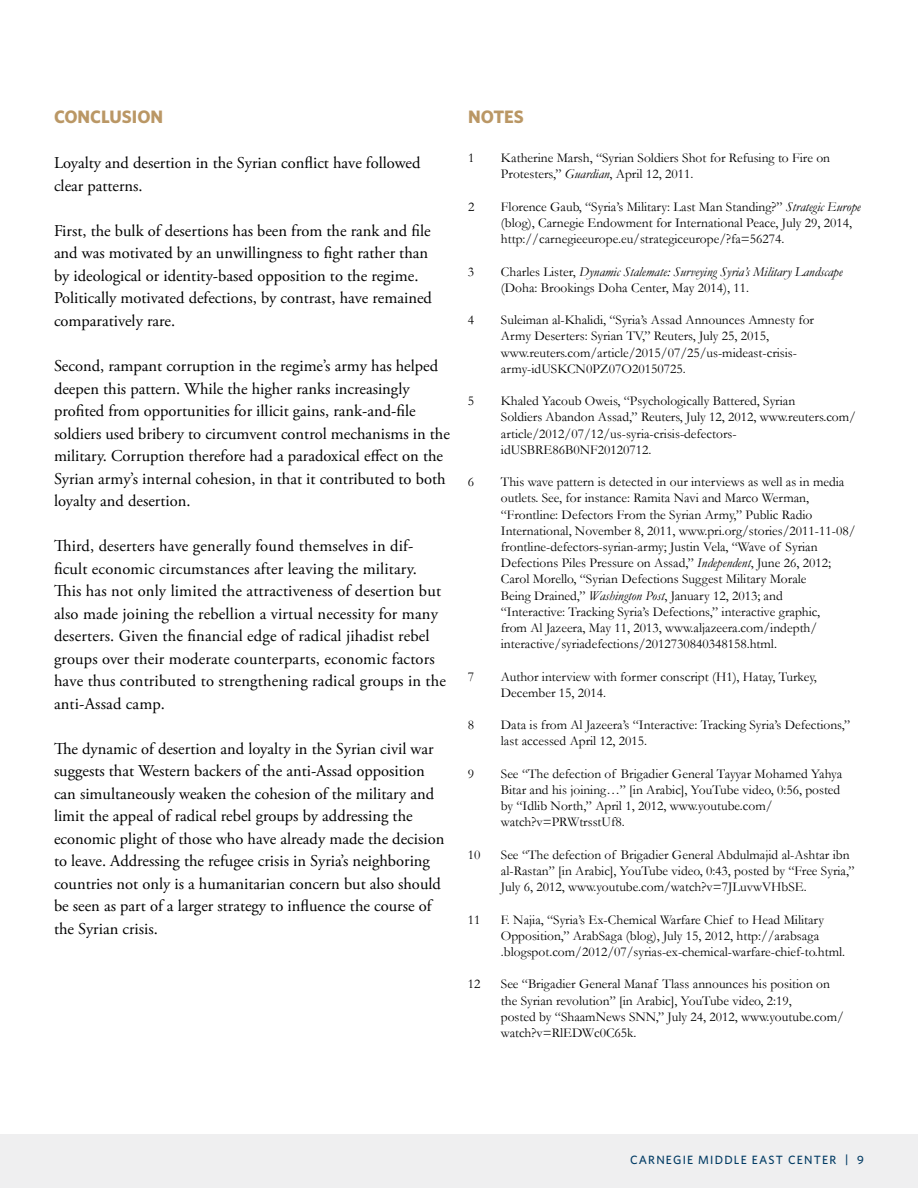
<style>
.page{position:relative;width:918px;height:1188px;background:#fff}
.page>*{position:absolute;margin:0;border:0;box-sizing:border-box;transform-origin:0 0}
.t1{font:700 18px "Whitney";color:#ba9765}
.t2{font:16.5px/22.5px "Adobe Garamond Pro";color:#000}
.t3{font:13.5px/16.2px "Garamond";color:#000}
.t4{font:500 12px "Whitney";letter-spacing:.1em;color:#003a63}
.s1{font-style:italic}
</style>
<div class="page">
<div style="left:0;top:1134px;width:918px;height:54px;background:#efeff0"></div>
<h1 class="t1" style="left:54px;top:105px;width:111px">CONCLUSION</h1>
<p class="t2" style="left:54px;top:153px;width:368px">Loyalty and desertion in the Syrian conflict have followed clear patterns.</p>
<p class="t2" style="left:54px;top:220px;width:379px">First, the bulk of desertions has been from the rank and file and was motivated by an unwillingness to fight rather than by ideological or identity-based opposition to the regime.<br>Politically motivated defections, by contrast, have remained comparatively rare.</p>
<p class="t2" style="left:54px;top:355px;width:398px">Second, rampant corruption in the regime’s army has helped deepen this pattern. While the higher ranks increasingly profited from opportunities for illicit gains, rank-and-file soldiers used bribery to circumvent control mechanisms in the military. Corruption therefore had a paradoxical effect on the Syrian army’s internal cohesion, in that it contributed to both loyalty and desertion.</p>
<p class="t2" style="left:54px;top:535px;width:393px">Third, deserters have generally found themselves in dif&shy;ficult economic circumstances after leaving the military.<br>This has not only limited the attractiveness of desertion but also made joining the rebellion a virtual necessity for many deserters. Given the financial edge of radical jihadist rebel groups over their moderate counterparts, economic factors have thus contributed to strengthening radical groups in the anti-Assad camp.</p>
<p class="t2" style="left:54px;top:738px;width:392px">The dynamic of desertion and loyalty in the Syrian civil war suggests that Western backers of the anti-Assad opposition can simultaneously weaken the cohesion of the military and limit the appeal of radical rebel groups by addressing the economic plight of those who have already made the decision to leave. Addressing the refugee crisis in Syria’s neighboring countries not only is a humanitarian concern but also should be seen as part of a larger strategy to influence the course of the Syrian crisis.</p>
<h1 class="t1" style="left:468px;top:105px;width:57px">NOTES</h1>
<p class="t3" style="left:468px;top:150px;width:8px">1</p>
<p class="t3" style="left:501px;top:150px;width:331px">Katherine Marsh, “Syrian Soldiers Shot for Refusing to Fire on<br>Protesters,” <span class="s1">Guardian</span>, April 12, 2011.</p>
<p class="t3" style="left:468px;top:198px;width:8px">2</p>
<p class="t3" style="left:501px;top:198px;width:361px">Florence Gaub, “Syria’s Military: Last Man Standing?” <span class="s1">Strategic Europe </span>(blog), Carnegie Endowment for International Peace, July 29, 2014, http://carnegieeurope.eu/strategiceurope/?fa=56274.</p>
<p class="t3" style="left:468px;top:263px;width:8px">3</p>
<p class="t3" style="left:501px;top:263px;width:343px">Charles Lister, <span class="s1">Dynamic Stalemate: Surveying Syria’s Military Landscape </span>(Doha: Brookings Doha Center, May 2014), 11.</p>
<p class="t3" style="left:468px;top:312px;width:8px">4</p>
<p class="t3" style="left:501px;top:312px;width:315px">Suleiman al-Khalidi, “Syria’s Assad Announces Amnesty for Army Deserters: Syrian TV,” Reuters, July 25, 2015, www.reuters.com/article/2015/07/25/us-mideast-crisis&shy;army-idUSKCN0PZ07O20150725.</p>
<p class="t3" style="left:468px;top:393px;width:8px">5</p>
<p class="t3" style="left:501px;top:393px;width:357px">Khaled Yacoub Oweis, “Psychologically Battered, Syrian<br>Soldiers Abandon Assad,” Reuters, July 12, 2012, www.reuters.com/ article/2012/07/12/us-syria-crisis-defectors&shy;idUSBRE86B0NF20120712.</p>
<p class="t3" style="left:468px;top:474px;width:8px">6</p>
<p class="t3" style="left:501px;top:474px;width:356px">This wave pattern is detected in our interviews as well as in media outlets. See, for instance: Ramita Navi and Marco Werman, “Frontline: Defectors From the Syrian Army,” Public Radio International, November 8, 2011, www.pri.org/stories/2011-11-08/ frontline-defectors-syrian-army; Justin Vela, “Wave of Syrian Defections Piles Pressure on Assad,” <span class="s1">Independent</span>, June 26, 2012; Carol Morello, “Syrian Defections Suggest Military Morale<br>Being Drained,” <span class="s1">Washington Post</span>, January 12, 2013; and<br>“Interactive: Tracking Syria’s Defections,” interactive graphic,<br>from Al Jazeera, May 11, 2013, www.aljazeera.com/indepth/ interactive/syriadefections/2012730840348158.html.</p>
<p class="t3" style="left:468px;top:668px;width:8px">7</p>
<p class="t3" style="left:501px;top:668px;width:317px">Author interview with former conscript (H1), Hatay, Turkey,<br>December 15, 2014.</p>
<p class="t3" style="left:468px;top:717px;width:8px">8</p>
<p class="t3" style="left:501px;top:717px;width:351px">Data is from Al Jazeera’s “Interactive: Tracking Syria’s Defections,” last accessed April 12, 2015.</p>
<p class="t3" style="left:468px;top:765px;width:8px">9</p>
<p class="t3" style="left:501px;top:765px;width:343px">See “The defection of Brigadier General Tayyar Mohamed Yahya Bitar and his joining…” [in Arabic], YouTube video, 0:56, posted by “Idlib North,” April 1, 2012, www.youtube.com/ watch?v=PRWtrsstUf8.</p>
<p class="t3" style="left:468px;top:846px;width:14px">10</p>
<p class="t3" style="left:501px;top:846px;width:355px">See “The defection of Brigadier General Abdulmajid al-Ashtar ibn al-Rastan” [in Arabic], YouTube video, 0:43, posted by “Free Syria,”<br>July 6, 2012, www.youtube.com/watch?v=7JLuvwVHbSE.</p>
<p class="t3" style="left:468px;top:911px;width:14px">11</p>
<p class="t3" style="left:501px;top:911px;width:346px">F. Najia, “Syria’s Ex-Chemical Warfare Chief to Head Military<br>Opposition,” ArabSaga (blog), July 15, 2012, http://arabsaga .blogspot.com/2012/07/syrias-ex-chemical-warfare-chief-to.html.</p>
<p class="t3" style="left:468px;top:976px;width:14px">12</p>
<p class="t3" style="left:501px;top:976px;width:345px">See “Brigadier General Manaf Tlass announces his position on the Syrian revolution” [in Arabic], YouTube video, 2:19,<br>posted by “ShaamNews SNN,” July 24, 2012, www.youtube.com/ watch?v=RlEDWc0C65k.</p>
<p class="t4" style="left:630px;top:1152px;width:235px">CARNEGIE MIDDLE EAST CENTER | 9</p>
</div>
